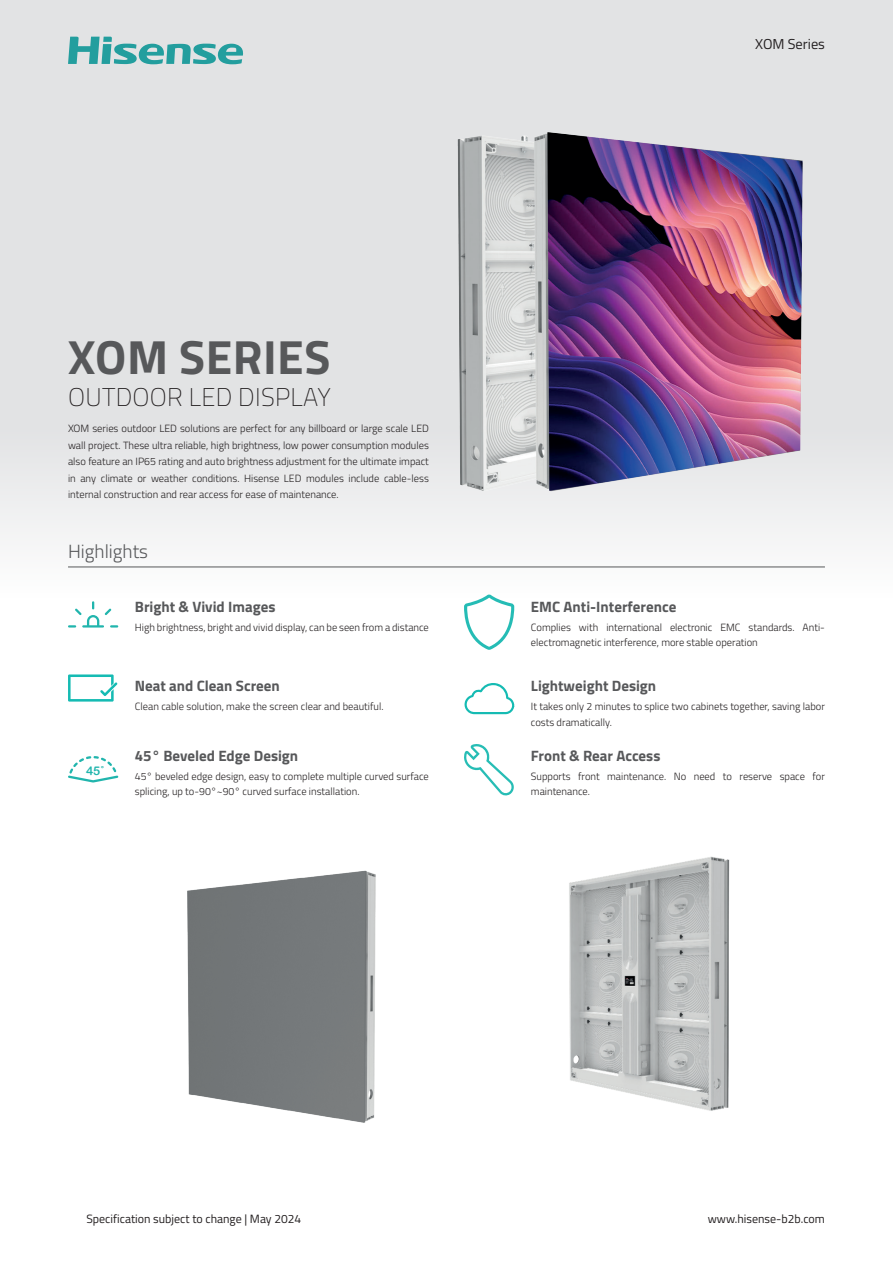
<style>
.page{position:relative;width:893px;height:1263px;background:#fff}
.page>*{position:absolute;margin:0;border:0;box-sizing:border-box;transform-origin:0 0}
.t1{font:700 48px "Titillium Web";letter-spacing:.01em;color:#57585a}
.t2{font:200 25.65px "Titillium Web";letter-spacing:.01em;color:#231f20}
.t3{font:300 19.05px "Titillium Web";color:#57585a}
.t4{font:700 15px "Titillium Web";color:#57585a}
.t5{font:14.4px "Titillium Web";color:#231f20}
.t6{font:12px "Titillium Web";color:#231f20}
.t7{font:12px "Arial Rounded MT Bold";color:#21b5ad}
.t8{font:300 10.5px/16.5px "Titillium Web";color:#231f20}
</style>
<div class="page">
<div style="left:0;top:0;width:892px;height:703px;background:linear-gradient(to bottom,#d9dbdc,#fafafa)"></div>
<svg style="left:68px;top:37px;width:177px;height:27px;background:#83c0c1"></svg>
<hr style="left:68px;top:567px;width:757px;height:1px;background:#57585a">
<img style="left:569px;top:856px;width:161px;height:255px">
<img style="left:187px;top:870px;width:189px;height:253px">
<svg style="left:68px;top:601px;width:50px;height:26px"></svg>
<svg style="left:68px;top:756px;width:50px;height:26px"></svg>
<svg style="left:464px;top:594px;width:50px;height:56px"></svg>
<svg style="left:68px;top:674px;width:49px;height:28px"></svg>
<svg style="left:464px;top:744px;width:50px;height:52px"></svg>
<svg style="left:464px;top:683px;width:50px;height:31px"></svg>
<img style="left:449px;top:89px;width:362px;height:424px">
<h3 class="t5" style="left:755px;top:34px;width:71px">XOM Series</h3>
<h1 class="t1" style="left:68px;top:320px;width:264px">XOM SERIES</h1>
<h2 class="t2" style="left:68px;top:379px;width:264px">OUTDOOR LED DISPLAY</h2>
<p class="t8" style="left:68px;top:420px;width:362px;text-align:justify">XOM series outdoor LED solutions are perfect for any billboard or large scale LED wall project. These ultra reliable, high brightness, low power consumption modules also feature an IP65 rating and auto brightness adjustment for the ultimate impact in any climate or weather conditions. Hisense LED modules include cable-less internal construction and rear access for ease of maintenance.</p>
<h3 class="t3" style="left:68px;top:537px;width:82px">Highlights</h3>
<h3 class="t4" style="left:135px;top:595px;width:142px">Bright &amp; Vivid Images</h3>
<p class="t8" style="left:135px;top:618px;width:296px">High brightness, bright and vivid display, can be seen from a distance</p>
<p class="t7" style="left:86px;top:764px;width:20px">45˚</p>
<h3 class="t4" style="left:135px;top:675px;width:147px">Neat and Clean Screen</h3>
<p class="t8" style="left:135px;top:698px;width:250px">Clean cable solution, make the screen clear and beautiful.</p>
<h3 class="t4" style="left:135px;top:744px;width:165px">45° Beveled Edge Design</h3>
<p class="t8" style="left:135px;top:768px;width:295px;line-height:15.3px">45° beveled edge design, easy to complete multiple curved surface splicing, up to-90°~90° curved surface installation.</p>
<h3 class="t4" style="left:531px;top:595px;width:147px">EMC Anti-Interference</h3>
<p class="t8" style="left:531px;top:619px;width:295px;line-height:15.3px">Complies with international electronic EMC standards. Anti&shy;electromagnetic interference, more stable operation</p>
<h3 class="t4" style="left:531px;top:675px;width:127px">Lightweight Design</h3>
<p class="t8" style="left:531px;top:698px;width:296px;line-height:15.3px">It takes only 2 minutes to splice two cabinets together, saving labor costs dramatically.</p>
<h3 class="t4" style="left:531px;top:744px;width:131px">Front &amp; Rear Access</h3>
<p class="t8" style="left:531px;top:768px;width:295px;line-height:15.3px">Supports front maintenance. No need to reserve space for maintenance.</p>
<p class="t6" style="left:86px;top:1209px;width:216px">Specification subject to change | May 2024</p>
<p class="t6" style="left:708px;top:1209px;width:119px">www.hisense-b2b.com</p>
</div>
